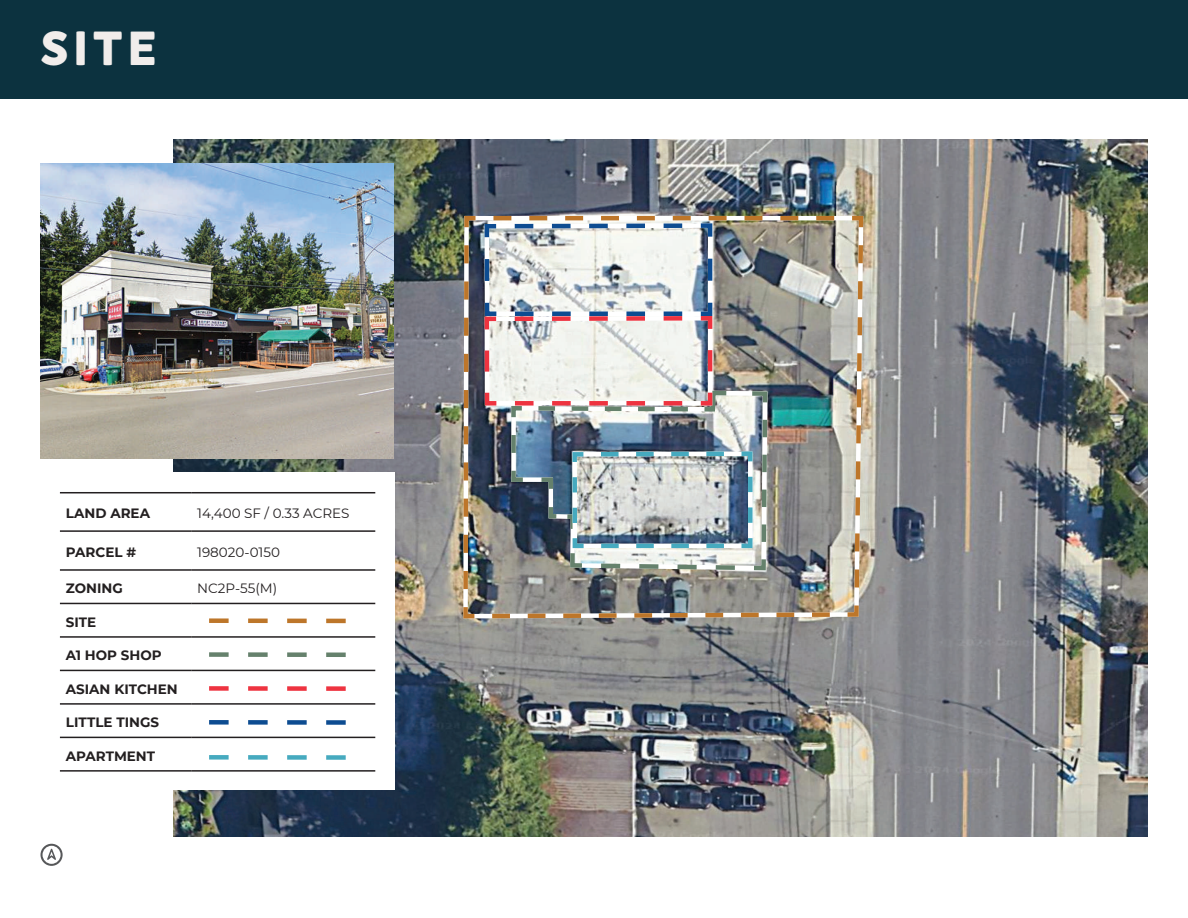
<style>
.page{position:relative;width:1188px;height:918px;background:#fff}
.page>*{position:absolute;margin:0;border:0;box-sizing:border-box;transform-origin:0 0}
.t1{font:800 49.5px "Neufreit";color:#f1edeb}
.t2{font:700 13.5px "Montserrat";color:#231f20}
.t3{font:13.5px "Montserrat";color:#231f20}
</style>
<div class="page">
<div style="left:0;top:0;width:1188px;height:99px;background:#0c323f"></div>
<svg style="left:41px;top:844px;width:22px;height:22px"></svg>
<img style="left:173px;top:140px;width:975px;height:696px">
<img style="left:461px;top:214px;width:405px;height:407px">
<div style="left:40px;top:472px;width:355px;height:318px;background:#fff"></div>
<hr style="left:60px;top:492px;width:131px;height:1px;background:#231f20">
<hr style="left:191px;top:492px;width:184px;height:1px;background:#231f20">
<hr style="left:60px;top:530px;width:131px;height:2px;background:#231f20">
<hr style="left:191px;top:530px;width:184px;height:2px;background:#231f20">
<hr style="left:60px;top:569px;width:131px;height:2px;background:#231f20">
<hr style="left:191px;top:569px;width:184px;height:2px;background:#231f20">
<hr style="left:60px;top:603px;width:131px;height:1px;background:#231f20">
<hr style="left:191px;top:603px;width:184px;height:1px;background:#231f20">
<hr style="left:60px;top:636px;width:131px;height:2px;background:#231f20">
<hr style="left:191px;top:636px;width:184px;height:2px;background:#231f20">
<hr style="left:60px;top:670px;width:131px;height:1px;background:#231f20">
<hr style="left:191px;top:670px;width:184px;height:1px;background:#231f20">
<hr style="left:60px;top:703px;width:131px;height:2px;background:#231f20">
<hr style="left:191px;top:703px;width:184px;height:2px;background:#231f20">
<hr style="left:60px;top:737px;width:131px;height:1px;background:#231f20">
<hr style="left:191px;top:737px;width:184px;height:1px;background:#231f20">
<hr style="left:60px;top:770px;width:131px;height:2px;background:#231f20">
<hr style="left:191px;top:770px;width:184px;height:2px;background:#231f20">
<img style="left:40px;top:163px;width:353px;height:296px">
<svg style="left:209px;top:618px;width:137px;height:5px"></svg>
<img style="left:509px;top:550px;width:261px;height:23px">
<svg style="left:209px;top:652px;width:137px;height:5px"></svg>
<img style="left:482px;top:216px;width:352px;height:334px">
<svg style="left:209px;top:686px;width:137px;height:5px"></svg>
<svg style="left:209px;top:720px;width:137px;height:5px"></svg>
<svg style="left:209px;top:755px;width:137px;height:5px"></svg>
<h1 class="t1" style="left:40px;top:19px;width:117px">SITE</h1>
<p class="t2" style="left:66px;top:504px;width:86px">LAND AREA</p>
<p class="t3" style="left:197px;top:504px;width:154px">14,400 SF / 0.33 ACRES</p>
<p class="t2" style="left:66px;top:543px;width:72px">PARCEL #</p>
<p class="t3" style="left:197px;top:543px;width:84px">198020-0150</p>
<p class="t2" style="left:66px;top:579px;width:59px">ZONING</p>
<p class="t3" style="left:197px;top:579px;width:82px">NC2P-55(M)</p>
<p class="t2" style="left:66px;top:612px;width:32px">SITE</p>
<p class="t2" style="left:66px;top:646px;width:97px">A1 HOP SHOP</p>
<p class="t2" style="left:66px;top:679px;width:113px">ASIAN KITCHEN</p>
<p class="t2" style="left:66px;top:713px;width:95px">LITTLE TINGS</p>
<p class="t2" style="left:66px;top:746px;width:91px">APARTMENT</p>
</div>
